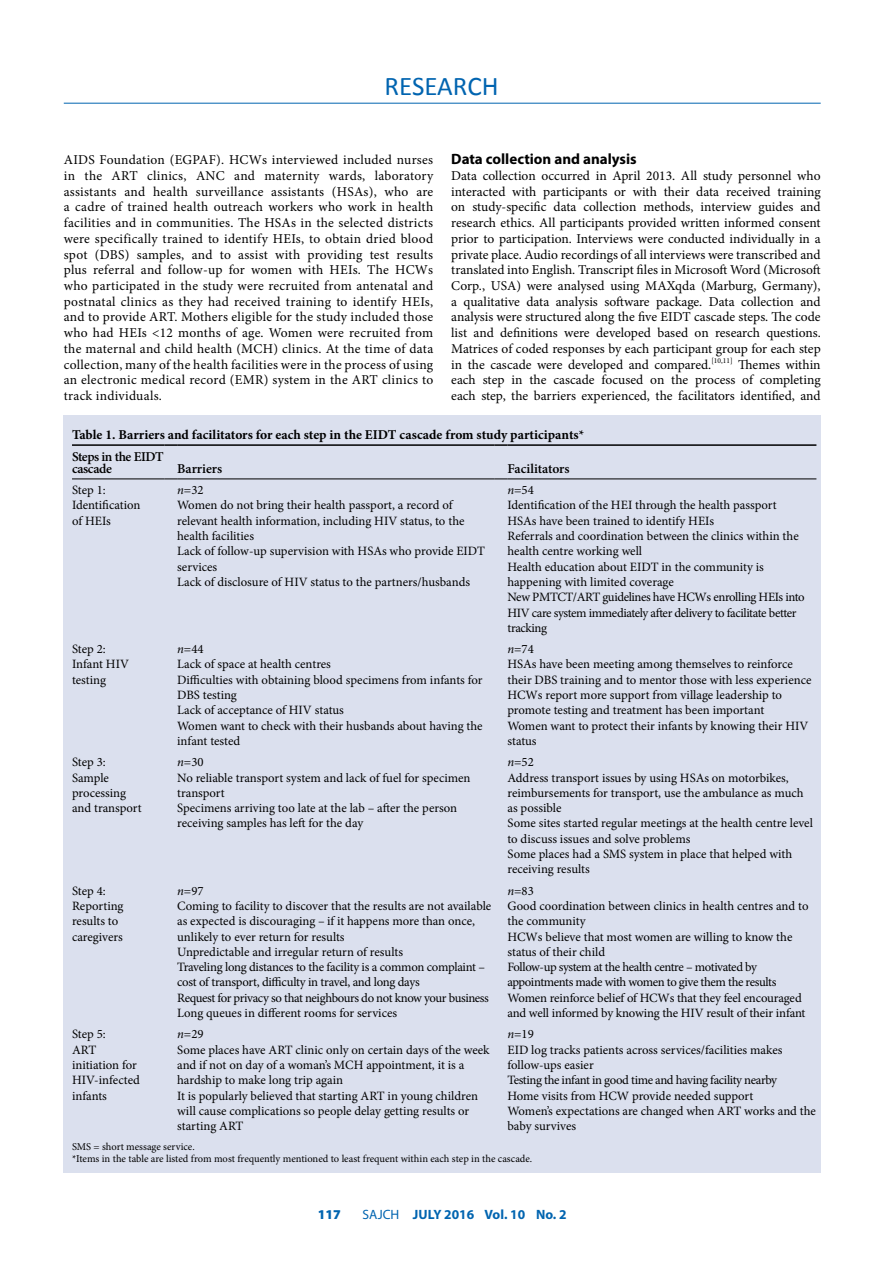
<style>
.page{position:relative;width:893px;height:1263px;background:#fff}
.page>*{position:absolute;margin:0;border:0;box-sizing:border-box;transform-origin:0 0}
.t1{font:27px "Calibri";color:#0064b0}
.t2{font:700 15px "Myriad Pro";color:#000}
.t3{font:13.5px/15.8px "Minion Pro";letter-spacing:.005em;color:#000;text-align:justify}
.t4{font:700 13.5px "Minion Pro";color:#000}
.t5{font:600 13.5px/12px "Minion Pro";letter-spacing:-.015em;color:#000}
.t6{font:700 13.5px "Myriad Pro";color:#0064b0}
.t7{font:900 13.5px "Myriad Pro";color:#0064b0}
.t8{font:12.75px/15.3px "Minion Pro";letter-spacing:-.005em;color:#000}
.t9{font:10.5px/12.6px "Minion Pro";color:#000}
.s1{font-style:italic}
.s2{font-weight:400}
</style>
<div class="page">
<hr style="left:64px;top:103px;width:757px;height:1px;background:#0064b0">
<div style="left:64px;top:415px;width:757px;height:757px;background:#dbe0ee"></div>
<hr style="left:72px;top:478px;width:92px;height:1px;background:#000">
<svg style="left:164px;top:478px;width:13px;height:1px"></svg>
<hr style="left:177px;top:478px;width:318px;height:1px;background:#000">
<svg style="left:495px;top:478px;width:12px;height:1px"></svg>
<hr style="left:507px;top:478px;width:309px;height:1px;background:#000">
<hr style="left:72px;top:444px;width:92px;height:2px;background:#000">
<svg style="left:164px;top:444px;width:13px;height:2px"></svg>
<hr style="left:177px;top:444px;width:318px;height:2px;background:#000">
<svg style="left:495px;top:444px;width:12px;height:2px"></svg>
<hr style="left:507px;top:444px;width:309px;height:2px;background:#000">
<h1 class="t1" style="left:384px;top:69px;width:116px">RESEARCH</h1>
<p class="t3" style="left:64px;top:152px;width:371px">AIDS Foundation (EGPAF). HCWs interviewed included nurses in the ART clinics, ANC and maternity wards, laboratory assistants and health surveillance assistants (HSAs), who are a cadre of trained health outreach workers who work in health facilities and in communities. The HSAs in the selected districts were specifically trained to identify HEIs, to obtain dried blood spot (DBS) samples, and to assist with providing test results plus referral and follow-up for women with HEIs. The HCWs who participated in the study were recruited from antenatal and postnatal clinics as they had received training to identify HEIs, and to provide ART. Mothers eligible for the study included those who had HEIs &lt;12 months of age. Women were recruited from the maternal and child health (MCH) clinics. At the time of data collection, many of the health facilities were in the process of using an electronic medical record (EMR) system in the ART clinics to track individuals.</p>
<p class="t2" style="left:451px;top:149px;width:187px">Data collection and analysis</p>
<p class="t3" style="left:451px;top:168px;width:371px">Data collection occurred in April 2013. All study personnel who interacted with participants or with their data received training on study-specific data collection methods, interview guides and research ethics. All participants provided written informed consent prior to participation. Interviews were conducted individually in a private place. Audio recordings of all interviews were transcribed and translated into English. Transcript files in Microsoft Word (Microsoft Corp., USA) were analysed using MAXqda (Marburg, Germany), a qualitative data analysis software package. Data collection and analysis were structured along the five EIDT cascade steps. The code list and definitions were developed based on research questions.<br>Matrices of coded responses by each participant group for each step in the cascade were developed and compared.<sup>[10,11]</sup> Themes within each step in the cascade focused on the process of completing each step, the barriers experienced, the facilitators identified, and</p>
<p class="t4" style="left:72px;top:425px;width:514px">Table 1. Barriers and facilitators for each step in the EIDT cascade from study participants*</p>
<p class="t5" style="left:72px;top:450px;width:93px">Steps in the EIDT cascade</p>
<p class="t5" style="left:177px;top:462px;width:47px">Barriers</p>
<p class="t5" style="left:507px;top:462px;width:64px">Facilitators</p>
<p class="t8" style="left:72px;top:482px;width:70px">Step 1:<br>Identification of HEIs</p>
<p class="t8" style="left:177px;top:482px;width:309px"><span class="s1">n</span>=32<br>Women do not bring their health passport, a record of relevant health information, including HIV status, to the health facilities<br>Lack of follow-up supervision with HSAs who provide EIDT services<br>Lack of disclosure of HIV status to the partners/husbands</p>
<p class="t8" style="left:507px;top:482px;width:299px"><span class="s1">n</span>=54<br>Identification of the HEI through the health passport HSAs have been trained to identify HEIs<br>Referrals and coordination between the clinics within the health centre working well<br>Health education about EIDT in the community is happening with limited coverage<br>New PMTCT/ART guidelines have HCWs enrolling HEIs into HIV care system immediately after delivery to facilitate better tracking</p>
<p class="t8" style="left:72px;top:641px;width:58px">Step 2:<br>Infant HIV testing</p>
<p class="t8" style="left:177px;top:641px;width:307px"><span class="s1">n</span>=44<br>Lack of space at health centres<br>Difficulties with obtaining blood specimens from infants for<br>DBS testing<br>Lack of acceptance of HIV status<br>Women want to check with their husbands about having the infant tested</p>
<p class="t8" style="left:507px;top:641px;width:306px"><span class="s1">n</span>=74<br>HSAs have been meeting among themselves to reinforce their DBS training and to mentor those with less experience HCWs report more support from village leadership to promote testing and treatment has been important<br>Women want to protect their infants by knowing their HIV status</p>
<p class="t8" style="left:72px;top:754px;width:71px">Step 3:<br>Sample processing and transport</p>
<p class="t8" style="left:177px;top:754px;width:295px"><span class="s1">n</span>=30<br>No reliable transport system and lack of fuel for specimen transport<br>Specimens arriving too late at the lab – after the person receiving samples has left for the day</p>
<p class="t8" style="left:507px;top:754px;width:307px"><span class="s1">n</span>=52<br>Address transport issues by using HSAs on motorbikes, reimbursements for transport, use the ambulance as much as possible<br>Some sites started regular meetings at the health centre level to discuss issues and solve problems<br>Some places had a SMS system in place that helped with receiving results</p>
<p class="t8" style="left:72px;top:883px;width:53px">Step 4:<br>Reporting results to caregivers</p>
<p class="t8" style="left:177px;top:883px;width:316px"><span class="s1">n</span>=97<br>Coming to facility to discover that the results are not available as expected is discouraging – if it happens more than once, unlikely to ever return for results<br>Unpredictable and irregular return of results<br>Traveling long distances to the facility is a common complaint – cost of transport, difficulty in travel, and long days<br>Request for privacy so that neighbours do not know your business Long queues in different rooms for services</p>
<p class="t8" style="left:507px;top:883px;width:303px"><span class="s1">n</span>=83<br>Good coordination between clinics in health centres and to the community<br>HCWs believe that most women are willing to know the status of their child<br>Follow-up system at the health centre – motivated by appointments made with women to give them the results Women reinforce belief of HCWs that they feel encouraged and well informed by knowing the HIV result of their infant</p>
<p class="t8" style="left:72px;top:1027px;width:69px">Step 5:<br>ART initiation for<br>HIV-infected infants</p>
<p class="t8" style="left:177px;top:1027px;width:314px"><span class="s1">n</span>=29<br>Some places have ART clinic only on certain days of the week and if not on day of a woman’s MCH appointment, it is a hardship to make long trip again<br>It is popularly believed that starting ART in young children will cause complications so people delay getting results or starting ART</p>
<p class="t8" style="left:507px;top:1027px;width:310px"><span class="s1">n</span>=19<br>EID log tracks patients across services/facilities makes follow-ups easier<br>Testing the infant in good time and having facility nearby<br>Home visits from HCW provide needed support<br>Women’s expectations are changed when ART works and the baby survives</p>
<p class="t9" style="left:72px;top:1140px;width:462px">SMS = short message service.<br>*Items in the table are listed from most frequently mentioned to least frequent within each step in the cascade.</p>
<p class="t7" style="left:318px;top:1207px;width:25px">117</p>
<p class="t6" style="left:362px;top:1206px;width:205px"><span class="s2">SAJCH</span> JULY 2016 Vol. 10 No. 2</p>
</div>
